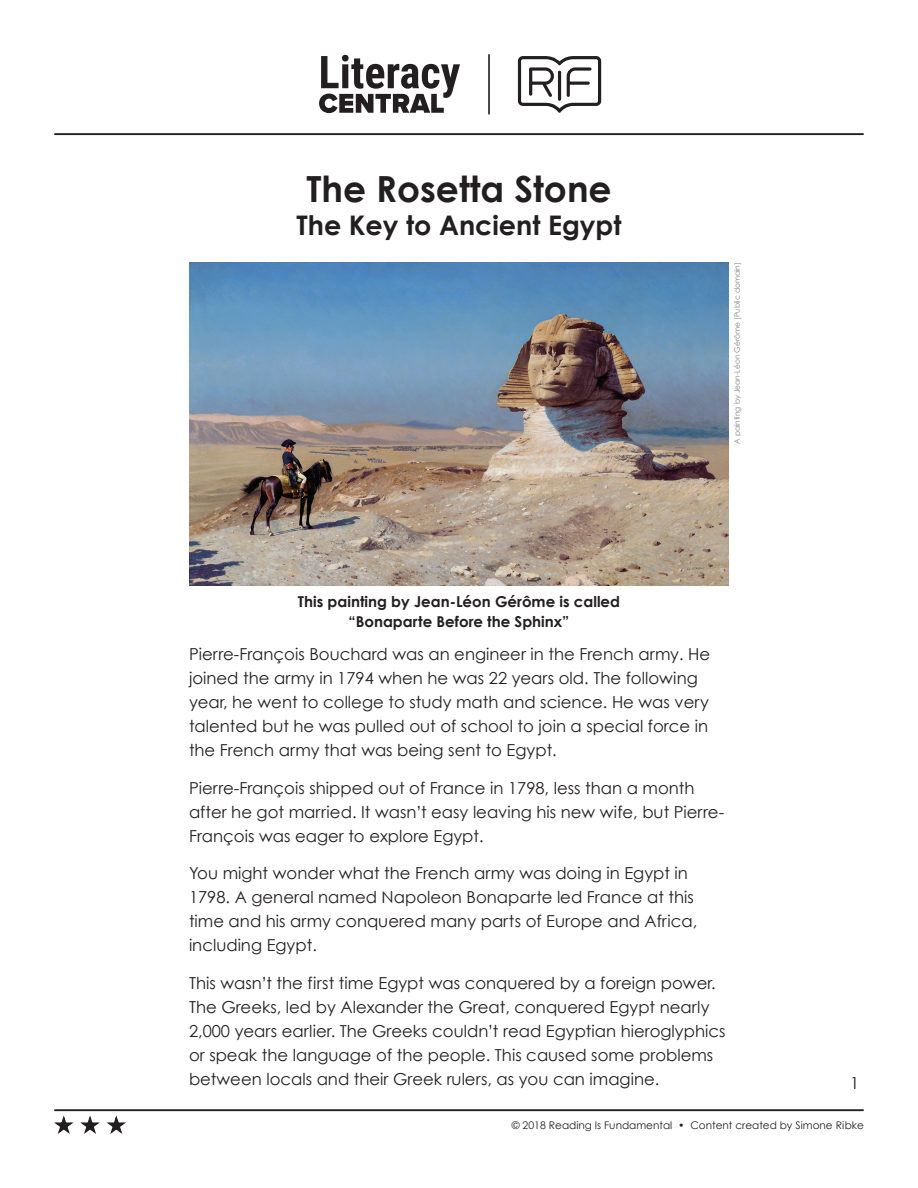
<style>
.page{position:relative;width:918px;height:1188px;background:#fff}
.page>*{position:absolute;margin:0;border:0;box-sizing:border-box;transform-origin:0 0}
.t1{font:700 36px "Century Gothic";color:#231f20}
.t2{font:700 27px "Century Gothic";color:#231f20}
.t3{font:16.5px/24px "Century Gothic";color:#231f20}
.t4{font:700 15px/19.5px "Century Gothic";color:#231f20;text-align:center}
.t5{font:10.5px "Century Gothic";color:#231f20}
.t6{font:7.5px "Century Gothic";color:#808285}
</style>
<div class="page">
<svg style="left:319px;top:55px;width:141px;height:58px"></svg>
<svg style="left:518px;top:56px;width:83px;height:57px"></svg>
<hr style="left:488px;top:55px;width:2px;height:59px;background:#231f20">
<svg style="left:54px;top:1116px;width:72px;height:18px"></svg>
<hr style="left:55px;top:133px;width:808px;height:2px;background:#231f20">
<hr style="left:55px;top:1109px;width:808px;height:2px;background:#231f20">
<img style="left:189px;top:262px;width:540px;height:324px">
<h1 class="t1" style="left:306px;top:166px;width:307px">The Rosetta Stone</h1>
<h2 class="t2" style="left:296px;top:209px;width:327px">The Key to Ancient Egypt</h2>
<p class="t6" style="left:733px;top:444px;width:183px;rotate:-90deg">A painting by Jean-Léon Gérôme [Public domain]</p>
<p class="t4" style="left:298px;top:592px;width:324px">This painting by Jean-Léon Gérôme is called “Bonaparte Before the Sphinx”</p>
<p class="t3" style="left:189px;top:642px;width:523px">Pierre-François Bouchard was an engineer in the French army. He joined the army in 1794 when he was 22 years old. The following year, he went to college to study math and science. He was very talented but he was pulled out of school to join a special force in the French army that was being sent to Egypt.</p>
<p class="t3" style="left:189px;top:776px;width:537px">Pierre-François shipped out of France in 1798, less than a month after he got married. It wasn’t easy leaving his new wife, but Pierre-<br>François was eager to explore Egypt.</p>
<p class="t3" style="left:189px;top:861px;width:510px">You might wonder what the French army was doing in Egypt in 1798. A general named Napoleon Bonaparte led France at this time and his army conquered many parts of Europe and Africa, including Egypt.</p>
<p class="t3" style="left:189px;top:971px;width:538px">This wasn’t the first time Egypt was conquered by a foreign power.<br>The Greeks, led by Alexander the Great, conquered Egypt nearly 2,000 years earlier. The Greeks couldn’t read Egyptian hieroglyphics or speak the language of the people. This caused some problems between locals and their Greek rulers, as you can imagine.</p>
<p class="t3" style="left:850px;top:1070px;width:11px">1</p>
<p class="t5" style="left:512px;top:1118px;width:354px">© 2018 Reading Is Fundamental • Content created by Simone Ribke</p>
</div>
